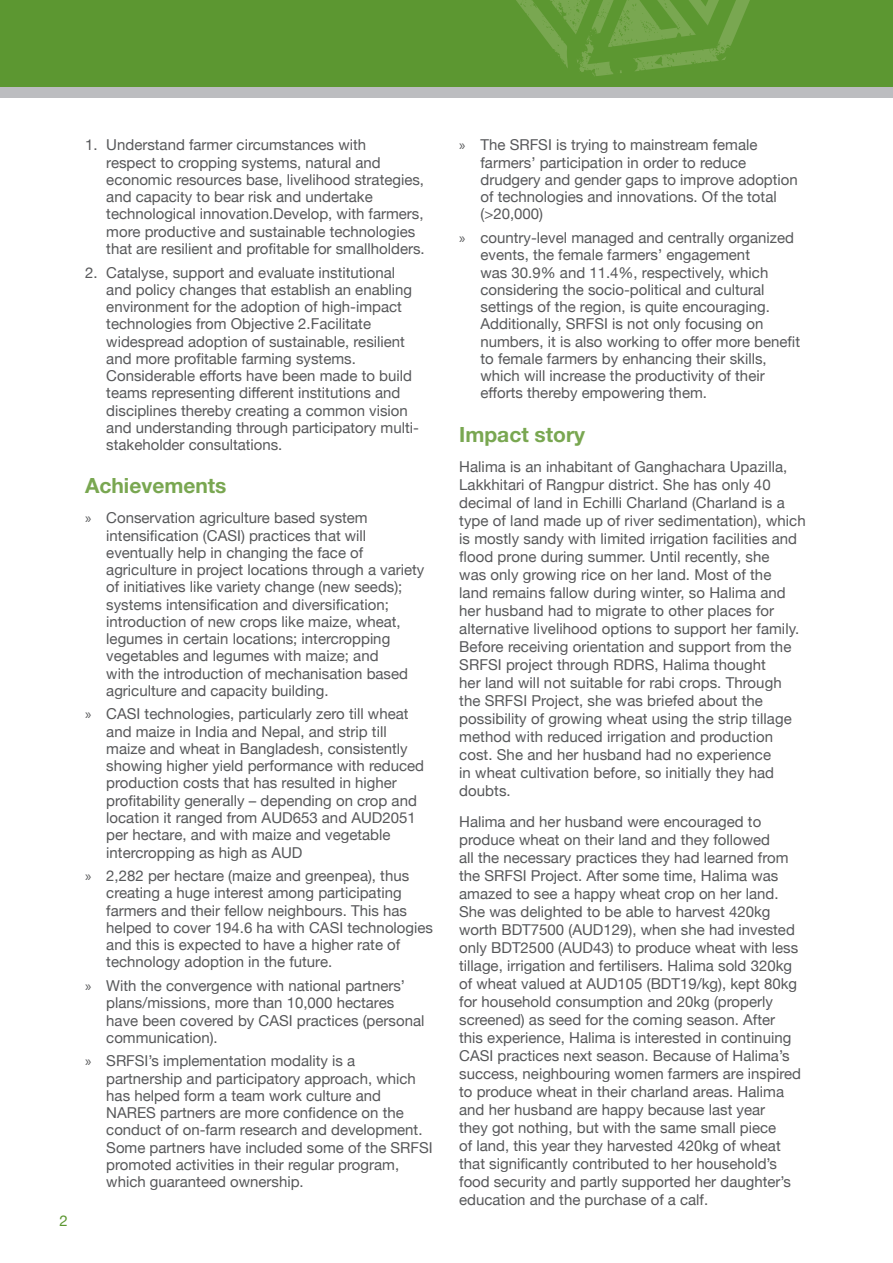
<style>
.page{position:relative;width:893px;height:1263px;background:#fff}
.page>*{position:absolute;margin:0;border:0;box-sizing:border-box;transform-origin:0 0}
.HEAD_B{font:700 21px "Helvetica Neue";color:#79a751}
.BODY{font:15px/17.2px "Helvetica Neue";color:#57585a}
.t1{font:15px "Helvetica Neue";color:#5c9731}
.s1{font-family:"Myriad Pro"}
</style>
<div class="page">
<div style="left:0;top:0;width:893px;height:97px;background:#bcbdc0"></div>
<div style="left:0;top:0;width:893px;height:86px;background:#5c9731"></div>
<svg style="left:516px;top:0;width:234px;height:76px"></svg>
<p class="t1" style="left:60px;top:1210px;width:10px">2</p>
<p class="BODY" style="left:106px;top:137px;width:320px;text-indent:-21px">1. Understand farmer circumstances with<br>respect to cropping systems, natural and economic resources base, livelihood strategies, and capacity to bear risk and undertake technological innovation.Develop, with farmers, more productive and sustainable technologies that are resilient and profitable for smallholders.</p>
<p class="BODY" style="left:106px;top:264px;width:314px;text-indent:-21px">2. Catalyse, support and evaluate institutional and policy changes that establish an enabling environment for the adoption of high-impact technologies from Objective 2.Facilitate widespread adoption of sustainable, resilient and more profitable farming systems.<br>Considerable efforts have been made to build teams representing different institutions and disciplines thereby creating a common vision and understanding through participatory multi&shy;stakeholder consultations.</p>
<p class="HEAD_B" style="left:85px;top:473px;width:143px">Achievements</p>
<p class="BODY" style="left:106px;top:510px;width:320px;text-indent:-21px"><span class="s1">»</span> Conservation agriculture based system intensification (CASI) practices that will eventually help in changing the face of agriculture in project locations through a variety of initiatives like variety change (new seeds); systems intensification and diversification; introduction of new crops like maize, wheat, legumes in certain locations; intercropping vegetables and legumes with maize; and<br>with the introduction of mechanisation based agriculture and capacity building.</p>
<p class="BODY" style="left:106px;top:706px;width:319px;text-indent:-21px"><span class="s1">»</span> CASI technologies, particularly zero till wheat and maize in India and Nepal, and strip till maize and wheat in Bangladesh, consistently showing higher yield performance with reduced production costs that has resulted in higher profitability generally – depending on crop and location it ranged from AUD653 and AUD2051 per hectare, and with maize and vegetable intercropping as high as AUD</p>
<p class="BODY" style="left:106px;top:868px;width:328px;text-indent:-21px"><span class="s1">»</span> 2,282 per hectare (maize and greenpea), thus creating a huge interest among participating farmers and their fellow neighbours. This has helped to cover 194.6 ha with CASI technologies and this is expected to have a higher rate of technology adoption in the future.</p>
<p class="BODY" style="left:106px;top:978px;width:320px;text-indent:-21px"><span class="s1">»</span> With the convergence with national partners’ plans/missions, more than 10,000 hectares have been covered by CASI practices (personal communication).</p>
<p class="BODY" style="left:106px;top:1053px;width:328px;text-indent:-21px"><span class="s1">»</span> SRFSI’s implementation modality is a partnership and participatory approach, which has helped form a team work culture and NARES partners are more confidence on the conduct of on-farm research and development.<br>Some partners have included some of the SRFSI promoted activities in their regular program, which guaranteed ownership.</p>
<p class="BODY" style="left:480px;top:137px;width:319px;text-indent:-21px"><span class="s1">»</span> The SRFSI is trying to mainstream female farmers’ participation in order to reduce drudgery and gender gaps to improve adoption of technologies and innovations. Of the total (&gt;20,000)</p>
<p class="BODY" style="left:480px;top:230px;width:321px;text-indent:-21px"><span class="s1">»</span> country-level managed and centrally organized events, the female farmers’ engagement<br>was 30.9% and 11.4%, respectively, which considering the socio-political and cultural settings of the region, is quite encouraging.<br>Additionally, SRFSI is not only focusing on numbers, it is also working to offer more benefit to female farmers by enhancing their skills, which will increase the productivity of their efforts thereby empowering them.</p>
<p class="HEAD_B" style="left:459px;top:421px;width:127px">Impact story</p>
<p class="BODY" style="left:459px;top:459px;width:348px;line-height:18px">Halima is an inhabitant of Ganghachara Upazilla, Lakkhitari of Rangpur district. She has only 40 decimal of land in Echilli Charland (Charland is a type of land made up of river sedimentation), which is mostly sandy with limited irrigation facilities and flood prone during summer. Until recently, she<br>was only growing rice on her land. Most of the<br>land remains fallow during winter, so Halima and her husband had to migrate to other places for alternative livelihood options to support her family.<br>Before receiving orientation and support from the SRFSI project through RDRS, Halima thought<br>her land will not suitable for rabi crops. Through the SRFSI Project, she was briefed about the possibility of growing wheat using the strip tillage method with reduced irrigation and production cost. She and her husband had no experience<br>in wheat cultivation before, so initially they had doubts.</p>
<p class="BODY" style="left:459px;top:814px;width:343px;line-height:18px">Halima and her husband were encouraged to produce wheat on their land and they followed<br>all the necessary practices they had learned from the SRFSI Project. After some time, Halima was amazed to see a happy wheat crop on her land.<br>She was delighted to be able to harvest 420kg worth BDT7500 (AUD129), when she had invested only BDT2500 (AUD43) to produce wheat with less tillage, irrigation and fertilisers. Halima sold 320kg of wheat valued at AUD105 (BDT19/kg), kept 80kg for household consumption and 20kg (properly screened) as seed for the coming season. After this experience, Halima is interested in continuing CASI practices next season. Because of Halima’s success, neighbouring women farmers are inspired to produce wheat in their charland areas. Halima and her husband are happy because last year<br>they got nothing, but with the same small piece<br>of land, this year they harvested 420kg of wheat that significantly contributed to her household’s food security and partly supported her daughter’s education and the purchase of a calf.</p>
</div>
